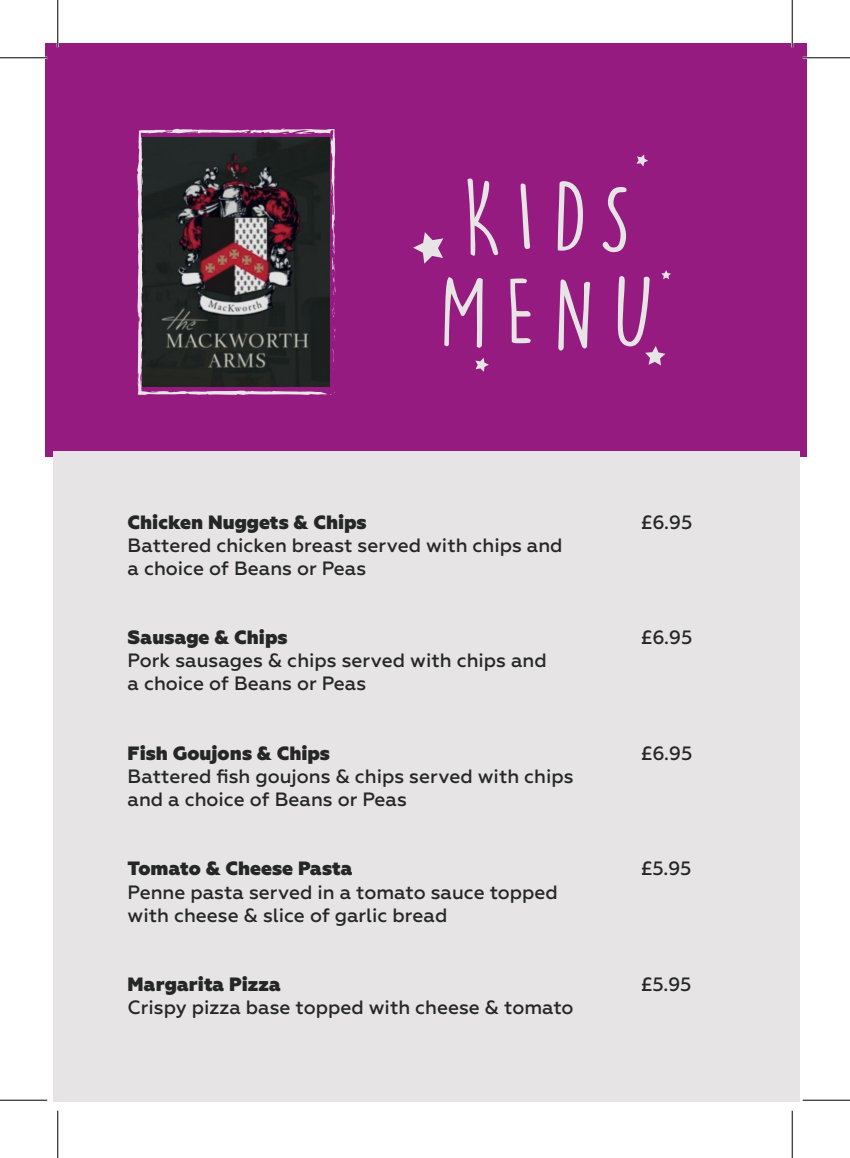
<style>
.page{position:relative;width:850px;height:1158px;background:#fff}
.page>*{position:absolute;margin:0;border:0;box-sizing:border-box;transform-origin:0 0}
.t1{font:92.4px/95px "DK Lemon Yellow Sun";letter-spacing:.2em;color:#e6e4e5}
.t2{font:500 19.25px/23.1px "Geometria";color:#252726}
.t3{font:800 19.25px "Geometria";color:#252726}
</style>
<div class="page">
<div style="left:45px;top:44px;width:762px;height:413px;background:#951b81"></div>
<div style="left:53px;top:451px;width:746px;height:650px;background:#e6e4e5"></div>
<svg style="left:137px;top:128px;width:198px;height:267px;background:#453a40"></svg>
<svg style="left:164px;top:131px;width:6px;height:3px"></svg>
<svg style="left:332px;top:219px;width:4px;height:99px"></svg>
<svg style="left:331px;top:176px;width:4px;height:22px"></svg>
<svg style="left:330px;top:135px;width:3px;height:6px"></svg>
<svg style="left:282px;top:128px;width:7px;height:6px"></svg>
<svg style="left:324px;top:390px;width:11px;height:6px"></svg>
<svg style="left:138px;top:204px;width:5px;height:9px"></svg>
<svg style="left:413px;top:232px;width:30px;height:32px"></svg>
<svg style="left:661px;top:270px;width:10px;height:9px"></svg>
<svg style="left:636px;top:154px;width:12px;height:12px"></svg>
<svg style="left:475px;top:358px;width:14px;height:14px"></svg>
<svg style="left:645px;top:346px;width:20px;height:19px"></svg>
<hr style="left:0;top:57px;width:47px;height:2px;background:#fff">
<hr style="left:802px;top:57px;width:48px;height:2px;background:#fff">
<hr style="left:57px;top:0;width:2px;height:47px;background:#fff">
<hr style="left:791px;top:0;width:2px;height:47px;background:#fff">
<hr style="left:0;top:57px;width:47px;height:1px;background:#000">
<hr style="left:802px;top:57px;width:48px;height:1px;background:#000">
<hr style="left:0;top:1099px;width:47px;height:1px;background:#000">
<hr style="left:802px;top:1099px;width:48px;height:1px;background:#000">
<hr style="left:57px;top:0;width:1px;height:47px;background:#000">
<hr style="left:57px;top:1110px;width:1px;height:47px;background:#000">
<hr style="left:792px;top:0;width:1px;height:47px;background:#000">
<hr style="left:792px;top:1110px;width:1px;height:47px;background:#000">
<h1 class="t1" style="left:440px;top:169px;width:216px">KIDS<br>MENU</h1>
<p class="t3" style="left:128px;top:510px;width:241px">Chicken Nuggets &amp; Chips</p>
<p class="t2" style="left:641px;top:510px;width:53px">£6.95</p>
<p class="t2" style="left:128px;top:533px;width:436px">Battered chicken breast served with chips and a choice of Beans or Peas</p>
<p class="t3" style="left:128px;top:626px;width:161px">Sausage &amp; Chips</p>
<p class="t2" style="left:641px;top:626px;width:53px">£6.95</p>
<p class="t2" style="left:128px;top:649px;width:420px">Pork sausages &amp; chips served with chips and a choice of Beans or Peas</p>
<p class="t3" style="left:128px;top:741px;width:204px">Fish Goujons &amp; Chips</p>
<p class="t2" style="left:641px;top:741px;width:53px">£6.95</p>
<p class="t2" style="left:128px;top:764px;width:447px">Battered fish goujons &amp; chips served with chips and a choice of Beans or Peas</p>
<p class="t3" style="left:128px;top:857px;width:226px">Tomato &amp; Cheese Pasta</p>
<p class="t2" style="left:641px;top:857px;width:52px">£5.95</p>
<p class="t2" style="left:128px;top:880px;width:432px">Penne pasta served in a tomato sauce topped with cheese &amp; slice of garlic bread</p>
<p class="t3" style="left:128px;top:972px;width:155px">Margarita Pizza</p>
<p class="t2" style="left:641px;top:972px;width:52px">£5.95</p>
<p class="t2" style="left:128px;top:995px;width:447px">Crispy pizza base topped with cheese &amp; tomato</p>
</div>
